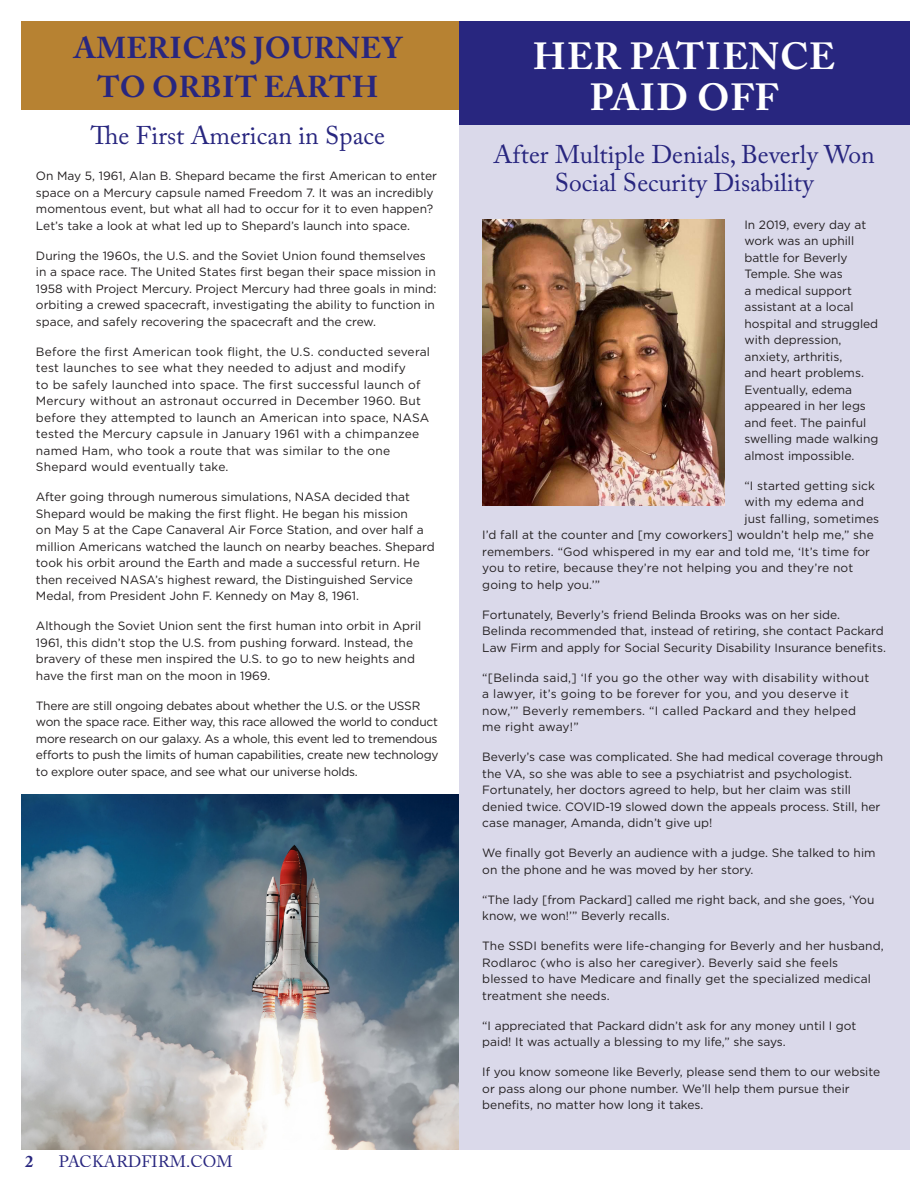
<style>
.page{position:relative;width:918px;height:1188px;background:#fff}
.page>*{position:absolute;margin:0;border:0;box-sizing:border-box;transform-origin:0 0}
.t1{font:700 37.5px/40.5px "Adobe Caslon Pro";letter-spacing:.025em;color:#fff;text-align:center}
.t2{font:700 30px/39px "Adobe Caslon Pro";letter-spacing:.015em;color:#28267f;text-align:center}
.t3{font:25.5px/28.5px "Adobe Caslon Pro";color:#28267f;text-align:center}
.t4{font:16.5px "Adobe Caslon Pro";letter-spacing:.015em;color:#28267f}
.t5{font:700 16.5px "Adobe Caslon Pro";color:#28267f}
.body{font:12px/16.5px "Gotham";color:#231f20}
.body-2{font:12px/16.5px "Gotham";letter-spacing:.02em;color:#231f20}
.body-3{font:12px/16.5px "Gotham";letter-spacing:-.02em;color:#231f20}
</style>
<div class="page">
<div style="left:459px;top:0;width:450px;height:1149px;background:#dad9ea"></div>
<div style="left:19px;top:20px;width:440px;height:90px;background:#b78232"></div>
<img style="left:21px;top:795px;width:438px;height:354px">
<img style="left:482px;top:219px;width:242px;height:287px">
<div style="left:459px;top:20px;width:450px;height:105px;background:#28267f"></div>
<div style="left:0;top:0;width:20px;height:1188px;background:#fff"></div>
<div style="left:0;top:0;width:918px;height:20px;background:#fff"></div>
<p class="t2" style="left:74px;top:28px;width:329px">AMERICA’S JOURNEY<br>TO ORBIT EARTH</p>
<p class="t3" style="left:91px;top:121px;width:295px">The First American in Space</p>
<p class="body" style="left:36px;top:168px;width:403px">On May 5, 1961, Alan B. Shepard became the first American to enter space on a Mercury capsule named Freedom 7. It was an incredibly momentous event, but what all had to occur for it to even happen?<br>Let’s take a look at what led up to Shepard’s launch into space.</p>
<p class="body" style="left:36px;top:247px;width:402px">During the 1960s, the U.S. and the Soviet Union found themselves in a space race. The United States first began their space mission in 1958 with Project Mercury. Project Mercury had three goals in mind: orbiting a crewed spacecraft, investigating the ability to function in space, and safely recovering the spacecraft and the crew.</p>
<p class="body-2" style="left:36px;top:343px;width:396px">Before the first American took flight, the U.S. conducted several test launches to see what they needed to adjust and modify<br>to be safely launched into space. The first successful launch of Mercury without an astronaut occurred in December 1960. But before they attempted to launch an American into space, NASA tested the Mercury capsule in January 1961 with a chimpanzee named Ham, who took a route that was similar to the one Shepard would eventually take.</p>
<p class="body" style="left:36px;top:489px;width:400px">After going through numerous simulations, NASA decided that Shepard would be making the first flight. He began his mission<br>on May 5 at the Cape Canaveral Air Force Station, and over half a million Americans watched the launch on nearby beaches. Shepard took his orbit around the Earth and made a successful return. He then received NASA’s highest reward, the Distinguished Service Medal, from President John F. Kennedy on May 8, 1961.</p>
<p class="body" style="left:36px;top:618px;width:387px">Although the Soviet Union sent the first human into orbit in April 1961, this didn’t stop the U.S. from pushing forward. Instead, the bravery of these men inspired the U.S. to go to new heights and have the first man on the moon in 1969.</p>
<p class="body-3" style="left:36px;top:697px;width:404px">There are still ongoing debates about whether the U.S. or the USSR won the space race. Either way, this race allowed the world to conduct more research on our galaxy. As a whole, this event led to tremendous efforts to push the limits of human capabilities, create new technology to explore outer space, and see what our universe holds.</p>
<p class="t5" style="left:25px;top:1152px;width:10px">2</p>
<p class="t4" style="left:59px;top:1152px;width:175px">PACKARDFIRM.COM</p>
<p class="t1" style="left:533px;top:36px;width:304px">HER PATIENCE<br>PAID OFF</p>
<p class="t3" style="left:494px;top:140px;width:383px">After Multiple Denials, Beverly Won<br>Social Security Disability</p>
<p class="body" style="left:744px;top:216px;width:135px">In 2019, every day at work was an uphill battle for Beverly<br>Temple. She was<br>a medical support assistant at a local hospital and struggled with depression, anxiety, arthritis,<br>and heart problems.<br>Eventually, edema appeared in her legs and feet. The painful swelling made walking almost impossible.</p>
<p class="body" style="left:744px;top:477px;width:132px">“I started getting sick</p>
<p class="body" style="left:744px;top:493px;width:121px">with my edema and</p>
<p class="body" style="left:744px;top:510px;width:136px">just falling, sometimes</p>
<p class="body" style="left:482px;top:526px;width:393px">I’d fall at the counter and [my coworkers] wouldn’t help me,” she</p>
<p class="body" style="left:482px;top:543px;width:389px">remembers. “God whispered in my ear and told me, ‘It’s time for</p>
<p class="body" style="left:482px;top:559px;width:373px">you to retire, because they’re not helping you and they’re not</p>
<p class="body" style="left:482px;top:576px;width:119px">going to help you.’”</p>
<p class="body" style="left:482px;top:606px;width:405px">Fortunately, Beverly’s friend Belinda Brooks was on her side.<br>Belinda recommended that, instead of retiring, she contact Packard<br>Law Firm and apply for Social Security Disability Insurance benefits.</p>
<p class="body-2" style="left:482px;top:669px;width:389px">“[Belinda said,] ‘If you go the other way with disability without a lawyer, it’s going to be forever for you, and you deserve it now,’” Beverly remembers. “I called Packard and they helped me right away!”</p>
<p class="body" style="left:482px;top:748px;width:403px">Beverly’s case was complicated. She had medical coverage through the VA, so she was able to see a psychiatrist and psychologist.<br>Fortunately, her doctors agreed to help, but her claim was still denied twice. COVID-19 slowed down the appeals process. Still, her case manager, Amanda, didn’t give up!</p>
<p class="body" style="left:482px;top:844px;width:395px">We finally got Beverly an audience with a judge. She talked to him on the phone and he was moved by her story.</p>
<p class="body" style="left:482px;top:891px;width:394px">“The lady [from Packard] called me right back, and she goes, ‘You know, we won!’” Beverly recalls.</p>
<p class="body" style="left:482px;top:937px;width:403px">The SSDI benefits were life-changing for Beverly and her husband, Rodlaroc (who is also her caregiver). Beverly said she feels blessed to have Medicare and finally get the specialized medical treatment she needs.</p>
<p class="body" style="left:482px;top:1017px;width:376px">“I appreciated that Packard didn’t ask for any money until I got paid! It was actually a blessing to my life,” she says.</p>
<p class="body" style="left:482px;top:1063px;width:399px">If you know someone like Beverly, please send them to our website or pass along our phone number. We’ll help them pursue their benefits, no matter how long it takes.</p>
</div>
